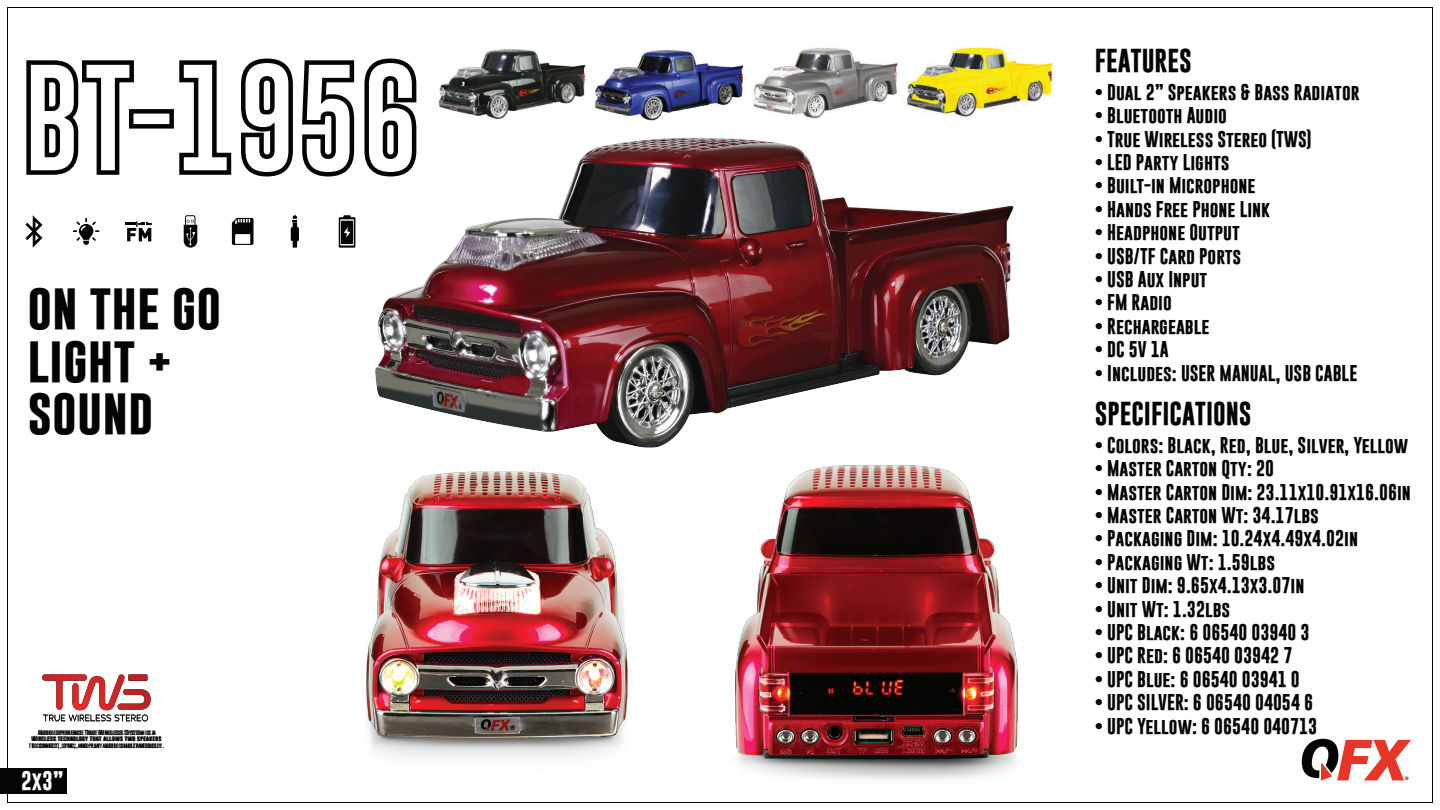
<style>
.page{position:relative;width:1440px;height:810px;background:#fff}
.page>*{position:absolute;margin:0;border:0;box-sizing:border-box;transform-origin:0 0}
.t1{font:700 42px/52.2px "Gobold";color:#040503;scale:1.12 1}
.t2{font:700 24px "Gobold";color:#040503}
.t3{font:700 19.5px "Gobold";color:#fff}
.t4{font:700 16.5px "Gobold";color:#040503}
.t5{font:700 5.25px/6.3px "Gobold";letter-spacing:.055em;color:#050504;text-align:center}
.t6{font:700 5.25px "Gobold";letter-spacing:.06em;color:#040503}
</style>
<div class="page">
<img style="left:735px;top:465px;width:283px;height:314px">
<img style="left:366px;top:471px;width:262px;height:287px">
<div style="left:0;top:769px;width:66px;height:25px;background:#040503"></div>
<svg style="left:26px;top:60px;width:108px;height:115px"></svg>
<div style="left:129px;top:109px;width:45px;height:20px;border:4px solid #040503"></div>
<svg style="left:179px;top:60px;width:53px;height:115px"></svg>
<svg style="left:241px;top:58px;width:114px;height:119px"></svg>
<svg style="left:364px;top:58px;width:53px;height:106px"></svg>
<svg style="left:184px;top:215px;width:13px;height:33px"></svg>
<svg style="left:125px;top:221px;width:27px;height:20px"></svg>
<svg style="left:291px;top:215px;width:8px;height:33px"></svg>
<svg style="left:232px;top:218px;width:21px;height:27px"></svg>
<svg style="left:339px;top:215px;width:16px;height:33px"></svg>
<svg style="left:73px;top:218px;width:26px;height:27px"></svg>
<svg style="left:25px;top:215px;width:17px;height:33px"></svg>
<svg style="left:1301px;top:739px;width:110px;height:42px"></svg>
<svg style="left:42px;top:674px;width:109px;height:48px"></svg>
<img style="left:367px;top:131px;width:647px;height:317px">
<img style="left:595px;top:50px;width:149px;height:71px">
<img style="left:438px;top:49px;width:148px;height:71px">
<img style="left:753px;top:47px;width:145px;height:72px">
<img style="left:907px;top:47px;width:146px;height:70px">
<h1 class="t1" style="left:27px;top:283px;width:175px">ON THE GO<br>LIGHT +<br>SOUND</h1>
<p class="t6" style="left:38px;top:729px;width:118px">Audio experience True Wireless System is a</p>
<p class="t6" style="left:31px;top:735px;width:113px">wireless technology that allows two sp</p>
<p class="t6" style="left:29px;top:742px;width:134px">to connect, sync, and play audio simultaneously.</p>
<p class="t5" style="left:31px;top:729px;width:134px">Audio experience True Wireless System is a<br>Wireless technology that allows two speakers to connect, sync, and play audio simultaneously.</p>
<p class="t3" style="left:21px;top:768px;width:44px">2x3”</p>
<h2 class="t2" style="left:1094px;top:45px;width:99px">FEATURES</h2>
<p class="t4" style="left:1094px;top:81px;width:266px">• Dual 2” Speakers &amp; Bass Radiator</p>
<p class="t4" style="left:1094px;top:105px;width:134px">• Bluetooth Audio</p>
<p class="t4" style="left:1094px;top:128px;width:218px">• True Wireless Stereo (TWS)</p>
<p class="t4" style="left:1094px;top:151px;width:136px">• LED Party Lights</p>
<p class="t4" style="left:1094px;top:175px;width:162px">• Built-in Microphone</p>
<p class="t4" style="left:1094px;top:198px;width:177px">• Hands Free Phone Link</p>
<p class="t4" style="left:1094px;top:222px;width:147px">• Headphone Output</p>
<p class="t4" style="left:1094px;top:245px;width:148px">• USB/TF Card Ports</p>
<p class="t4" style="left:1095px;top:268px;width:114px">• USB Aux Input</p>
<p class="t4" style="left:1095px;top:292px;width:79px">• FM Radio</p>
<p class="t4" style="left:1095px;top:315px;width:116px">• Rechargeable</p>
<p class="t4" style="left:1095px;top:339px;width:76px">• DC 5V 1A</p>
<p class="t4" style="left:1095px;top:362px;width:264px">• Includes: USER MANUAL, USB CABLE</p>
<h2 class="t2" style="left:1094px;top:398px;width:158px">SPECIFICATIONS</h2>
<p class="t4" style="left:1094px;top:434px;width:315px">• Colors: Black, Red, Blue, Silver, Yellow</p>
<p class="t4" style="left:1094px;top:458px;width:181px">• Master Carton Qty: 20</p>
<p class="t4" style="left:1094px;top:481px;width:318px">• Master Carton Dim: 23.11x10.91x16.06in</p>
<p class="t4" style="left:1094px;top:504px;width:226px">• Master Carton Wt: 34.17lbs</p>
<p class="t4" style="left:1094px;top:528px;width:265px">• Packaging Dim: 10.24x4.49x4.02in</p>
<p class="t4" style="left:1094px;top:551px;width:182px">• Packaging Wt: 1.59lbs</p>
<p class="t4" style="left:1094px;top:575px;width:211px">• Unit Dim: 9.65x4.13x3.07in</p>
<p class="t4" style="left:1094px;top:598px;width:137px">• Unit Wt: 1.32lbs</p>
<p class="t4" style="left:1094px;top:621px;width:216px">• UPC Black: 6 06540 03940 3</p>
<p class="t4" style="left:1094px;top:645px;width:199px">• UPC Red: 6 06540 03942 7</p>
<p class="t4" style="left:1094px;top:668px;width:207px">• UPC Blue: 6 06540 03941 0</p>
<p class="t4" style="left:1094px;top:692px;width:220px">• UPC SILVER: 6 06540 04054 6</p>
<p class="t4" style="left:1094px;top:715px;width:224px">• UPC Yellow: 6 06540 040713</p>
</div>
